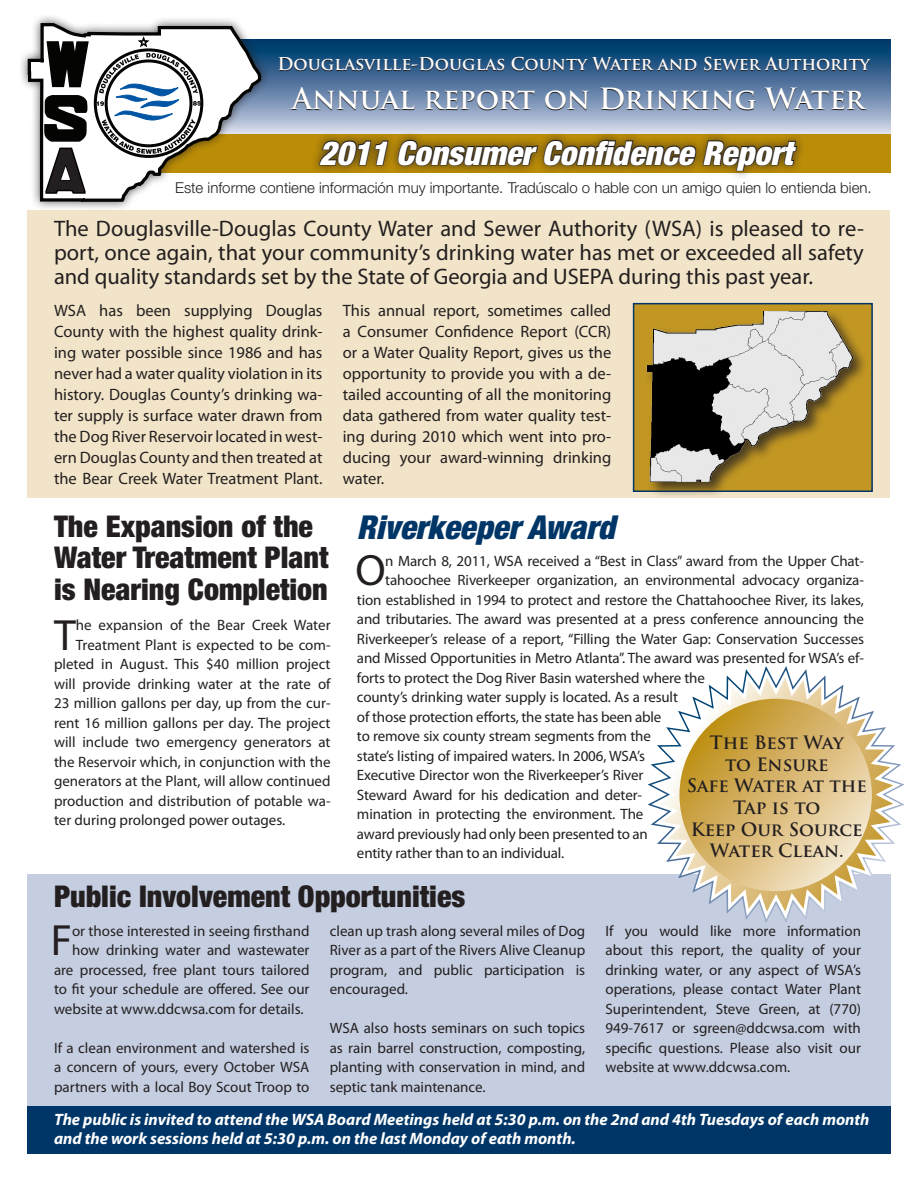
<style>
.page{position:relative;width:918px;height:1188px;background:#fff}
.page>*{position:absolute;margin:0;border:0;box-sizing:border-box;transform-origin:0 0}
.t1{font:43.95px "Myriad Pro";color:#231f20}
.t2{font:italic 900 condensed 33px "Helvetica Neue LT Std";color:#fff}
.t3{font:italic 900 condensed 33px "Helvetica Neue LT Std";color:#003667}
.t4{font:900 condensed 30px/31.5px "Helvetica Neue LT Std";color:#231f20}
.t5{font:700 28.5px "Trajan Pro";color:#fff}
.t6{font:22.5px/24px "Myriad Pro";color:#231f20;text-align:justify}
.t7{font:700 18px/21.6px "Trajan Pro";color:#231f20;text-align:center}
.t8{font:700 17.25px "Trajan Pro";color:#fff}
.t9{font:16.5px/21px "Myriad Pro";color:#231f20;text-align:justify}
.t10{font:italic 700 16.5px/19.8px "Myriad Pro";color:#fff}
.t11{font:15px/19.5px "Myriad Pro";letter-spacing:-.01em;color:#231f20;text-align:justify}
.t12{font:300 15px "Helvetica Neue LT Std";color:#231f20}
</style>
<div class="page">
<div style="left:27px;top:874px;width:864px;height:266px;background:#c5cee0"></div>
<div style="left:27px;top:211px;width:863px;height:287px;background:#f1e4c8"></div>
<div style="left:54px;top:39px;width:837px;height:102px;background:linear-gradient(to bottom,#002a62,#e0deef)"></div>
<div style="left:63px;top:134px;width:828px;height:39px;background:#bb8c07"></div>
<div style="left:18px;top:14px;width:253px;height:197px;background:#231f20;opacity:.75"></div>
<svg style="left:26px;top:21px;width:236px;height:182px"></svg>
<div style="left:310px;top:130px;width:496px;height:51px;background:#231f20;opacity:.75"></div>
<svg style="left:318px;top:140px;width:71px;height:27px"></svg>
<svg style="left:396px;top:134px;width:402px;height:43px"></svg>
<svg style="left:648px;top:666px;width:257px;height:257px"></svg>
<svg style="left:679px;top:699px;width:193px;height:192px"></svg>
<div style="left:27px;top:1106px;width:864px;height:48px;background:#003667"></div>
<div style="left:633px;top:303px;width:240px;height:189px;background:#c19623;border:2px solid #003667"></div>
<div style="left:644px;top:309px;width:224px;height:189px;background:#231f20;opacity:.75"></div>
<img style="left:644px;top:312px;width:218px;height:170px">
<p class="t8" style="left:277px;top:53px;width:594px">Douglasville-Douglas County Water and Sewer Authority</p>
<p class="t5" style="left:292px;top:81px;width:574px">Annual report on Drinking Water</p>
<p class="t2" style="left:319px;top:133px;width:475px">2011 Consumer Confidence Report</p>
<p class="t12" style="left:175px;top:179px;width:698px">Este informe contiene información muy importante. Tradúscalo o hable con un amigo quien lo entienda bien.</p>
<p class="t6" style="left:54px;top:216px;width:812px">The Douglasville-Douglas County Water and Sewer Authority (WSA) is pleased to re&shy;port, once again, that your community’s drinking water has met or exceeded all safety and quality standards set by the State of Georgia and USEPA during this past year.</p>
<p class="t9" style="left:54px;top:300px;width:270px">WSA has been supplying Douglas County with the highest quality drink&shy;ing water possible since 1986 and has never had a water quality violation in its history. Douglas County’s drinking wa&shy;ter supply is surface water drawn from the Dog River Reservoir located in west&shy;ern Douglas County and then treated at the Bear Creek Water Treatment Plant.</p>
<p class="t9" style="left:343px;top:300px;width:270px">This annual report, sometimes called a Consumer Confidence Report (CCR) or a Water Quality Report, gives us the opportunity to provide you with a de&shy;tailed accounting of all the monitoring data gathered from water quality test&shy;ing during 2010 which went into pro&shy;ducing your award-winning drinking water.</p>
<p class="t4" style="left:54px;top:510px;width:261px">The Expansion of the</p>
<p class="t4" style="left:54px;top:541px;width:276px">Water Treatment Plant is Nearing Completion</p>
<p class="t1" style="left:54px;top:608px;width:23px">T</p>
<p class="t11" style="left:76px;top:615px;width:256px">he expansion of the Bear Creek Water</p>
<p class="t11" style="left:76px;top:635px;width:256px">Treatment Plant is expected to be com-</p>
<p class="t11" style="left:54px;top:654px;width:278px">pleted in August. This $40 million project</p>
<p class="t11" style="left:54px;top:674px;width:278px">will provide drinking water at the rate of</p>
<p class="t11" style="left:54px;top:693px;width:278px">23 million gallons per day, up from the cur-</p>
<p class="t11" style="left:54px;top:713px;width:278px">rent 16 million gallons per day. The project</p>
<p class="t11" style="left:54px;top:732px;width:278px">will include two emergency generators at</p>
<p class="t11" style="left:54px;top:752px;width:278px">the Reservoir which, in conjunction with the</p>
<p class="t11" style="left:54px;top:771px;width:278px">generators at the Plant, will allow continued</p>
<p class="t11" style="left:54px;top:791px;width:278px">production and distribution of potable wa-</p>
<p class="t11" style="left:54px;top:810px;width:233px">ter during prolonged power outages.</p>
<p class="t3" style="left:357px;top:507px;width:259px">Riverkeeper Award</p>
<p class="t1" style="left:355px;top:543px;width:32px">O</p>
<p class="t11" style="left:385px;top:551px;width:480px">n March 8, 2011, WSA received a “Best in Class” award from the Upper Chat-</p>
<p class="t11" style="left:385px;top:570px;width:480px">tahoochee Riverkeeper organization, an environmental advocacy organiza-</p>
<p class="t11" style="left:357px;top:590px;width:509px">tion established in 1994 to protect and restore the Chattahoochee River, its lakes,</p>
<p class="t11" style="left:357px;top:609px;width:508px">and tributaries. The award was presented at a press conference announcing the</p>
<p class="t11" style="left:357px;top:629px;width:508px">Riverkeeper’s release of a report, “Filling the Water Gap: Conservation Successes</p>
<p class="t11" style="left:357px;top:648px;width:509px">and Missed Opportunities in Metro Atlanta”. The award was presented for WSA’s ef-</p>
<p class="t11" style="left:357px;top:668px;width:350px">forts to protect the Dog River Basin watershed where the</p>
<p class="t11" style="left:357px;top:687px;width:322px">county’s drinking water supply is located. As a result</p>
<p class="t11" style="left:357px;top:707px;width:306px">of those protection efforts, the state has been able</p>
<p class="t11" style="left:357px;top:726px;width:296px">to remove six county stream segments from the</p>
<p class="t11" style="left:357px;top:746px;width:289px">state’s listing of impaired waters. In 2006, WSA’s</p>
<p class="t11" style="left:357px;top:765px;width:288px">Executive Director won the Riverkeeper’s River</p>
<p class="t11" style="left:357px;top:785px;width:287px">Steward Award for his dedication and deter-</p>
<p class="t11" style="left:357px;top:804px;width:288px">mination in protecting the environment. The</p>
<p class="t11" style="left:357px;top:824px;width:292px">award previously had only been presented to an</p>
<p class="t11" style="left:357px;top:843px;width:209px">entity rather than to an individual.</p>
<p class="t7" style="left:710px;top:732px;width:135px">The Best Way</p>
<p class="t7" style="left:725px;top:754px;width:105px">to Ensure</p>
<p class="t7" style="left:687px;top:775px;width:182px">Safe Water at the<br>Tap is to</p>
<p class="t7" style="left:691px;top:818px;width:173px">Keep Our Source<br>Water Clean.</p>
<p class="t4" style="left:54px;top:880px;width:413px">Public Involvement Opportunities</p>
<p class="t1" style="left:51px;top:913px;width:23px">F</p>
<p class="t11" style="left:72px;top:921px;width:239px">or those interested in seeing firsthand</p>
<p class="t11" style="left:72px;top:940px;width:239px">how drinking water and wastewater</p>
<p class="t11" style="left:54px;top:960px;width:257px">are processed, free plant tours tailored</p>
<p class="t11" style="left:54px;top:979px;width:257px">to fit your schedule are offered. See our</p>
<p class="t11" style="left:54px;top:999px;width:251px">website at www.ddcwsa.com for details.</p>
<p class="t11" style="left:54px;top:1038px;width:257px">If a clean environment and watershed is a concern of yours, every October WSA partners with a local Boy Scout Troop to</p>
<p class="t11" style="left:330px;top:921px;width:257px">clean up trash along several miles of Dog River as a part of the Rivers Alive Cleanup program, and public participation is encouraged.</p>
<p class="t11" style="left:330px;top:1018px;width:257px">WSA also hosts seminars on such topics as rain barrel construction, composting, planting with conservation in mind, and septic tank maintenance.</p>
<p class="t11" style="left:606px;top:921px;width:257px">If you would like more information about this report, the quality of your drinking water, or any aspect of WSA’s operations, please contact Water Plant Superintendent, Steve Green, at (770)<br>949-7617 or sgreen@ddcwsa.com with specific questions. Please also visit our website at www.ddcwsa.com.</p>
<p class="t10" style="left:54px;top:1109px;width:817px">The public is invited to attend the WSA Board Meetings held at 5:30 p.m. on the 2nd and 4th Tuesdays of each month and the work sessions held at 5:30 p.m. on the last Monday of eath month.</p>
</div>
